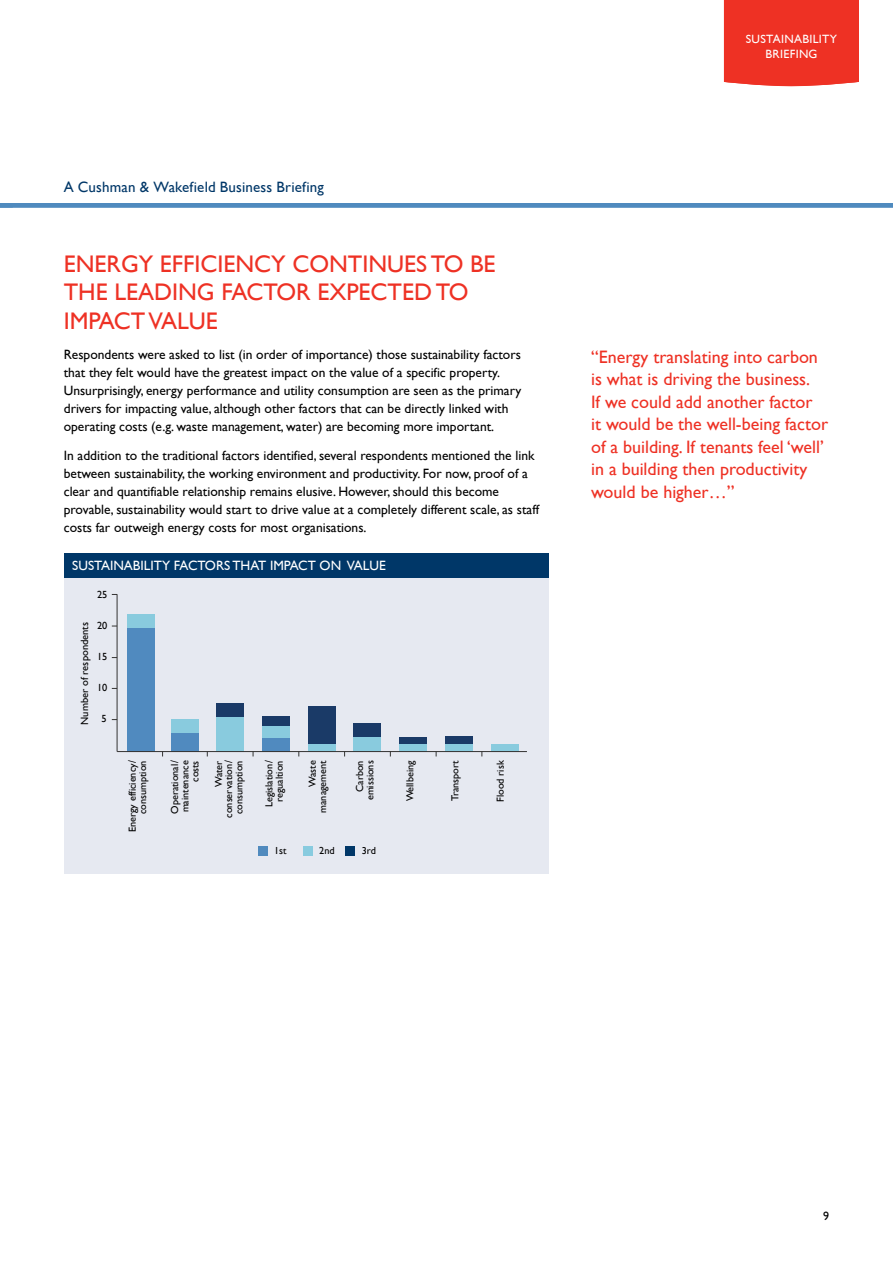
<style>
.page{position:relative;width:893px;height:1263px;background:#fff}
.page>*{position:absolute;margin:0;border:0;box-sizing:border-box;transform-origin:0 0}
.t1{font:24px/28.5px "Gill Sans";color:#ee3124}
.t2{font:18px/22.5px "Gill Sans";color:#ee3124}
.t3{font:15px "Gill Sans";letter-spacing:.01em;color:#003768}
.t4{font:13.5px/18px "Gill Sans";color:#000}
.t5{font:13.5px "Gill Sans";color:#fff}
.t6{font:12px/15px "Gill Sans";letter-spacing:.025em;color:#fff;text-align:center}
.t7{font:12px "Gill Sans";color:#000}
.t8{font:10.5px "Gill Sans";color:#000}
.t9{font:10.35px "Gill Sans";color:#010101}
.t10{font:10.2px/10.2px "Gill Sans";color:#000;text-align:right}
</style>
<div class="page">
<div style="left:64px;top:554px;width:485px;height:24px;background:#003768"></div>
<div style="left:64px;top:578px;width:485px;height:295px;background:#e6e9f1"></div>
<div style="left:258px;top:846px;width:10px;height:10px;background:#508abe"></div>
<div style="left:303px;top:846px;width:10px;height:9px;background:#88cbdf"></div>
<div style="left:346px;top:846px;width:9px;height:9px;background:#003768"></div>
<div style="left:172px;top:733px;width:27px;height:18px;background:#508abf"></div>
<div style="left:172px;top:719px;width:27px;height:14px;background:#89cbde"></div>
<div style="left:216px;top:703px;width:28px;height:14px;background:#1a3a67"></div>
<div style="left:127px;top:628px;width:27px;height:123px;background:#508abf"></div>
<div style="left:127px;top:615px;width:27px;height:13px;background:#89cbde"></div>
<div style="left:216px;top:717px;width:28px;height:34px;background:#89cbde"></div>
<div style="left:262px;top:737px;width:28px;height:14px;background:#508abf"></div>
<div style="left:262px;top:726px;width:28px;height:11px;background:#89cbde"></div>
<div style="left:262px;top:716px;width:28px;height:10px;background:#1a3a67"></div>
<div style="left:308px;top:743px;width:27px;height:8px;background:#89cbde"></div>
<div style="left:308px;top:706px;width:27px;height:37px;background:#1a3a67"></div>
<div style="left:354px;top:736px;width:27px;height:15px;background:#89cbde"></div>
<div style="left:354px;top:723px;width:27px;height:13px;background:#1a3a67"></div>
<div style="left:400px;top:744px;width:27px;height:7px;background:#89cbde"></div>
<div style="left:400px;top:737px;width:27px;height:7px;background:#1a3a67"></div>
<div style="left:445px;top:736px;width:28px;height:8px;background:#1a3a67"></div>
<div style="left:445px;top:744px;width:28px;height:7px;background:#89cbde"></div>
<div style="left:491px;top:744px;width:27px;height:7px;background:#89cbde"></div>
<svg style="left:477px;top:752px;width:6px;height:4px"></svg>
<hr style="left:117px;top:751px;width:409px;height:1px;background:#343333">
<svg style="left:111px;top:594px;width:7px;height:158px"></svg>
<div style="left:0;top:203px;width:893px;height:5px;background:#4f8abe"></div>
<div style="left:724px;top:0;width:135px;height:86px;background:#ee3124"></div>
<p class="t3" style="left:64px;top:179px;width:261px">A Cushman &amp; Wakefield Business Briefing</p>
<h1 class="t1" style="left:64px;top:249px;width:433px">ENERGY EFFICIENCY CONTINUES TO BE<br>THE LEADING FACTOR expected</h1>
<h1 class="t1" style="left:436px;top:278px;width:17px">to</h1>
<h1 class="t1" style="left:64px;top:306px;width:15px">impact</h1>
<h1 class="t1" style="left:148px;top:306px;width:71px">VALUE</h1>
<p class="t4" style="left:64px;top:346px;width:459px">Respondents were asked to list (in order of importance) those sustainability factors that they felt would have the greatest impact on the value of a specific property.<br>Unsurprisingly, energy performance and utility consumption are seen as the primary drivers for impacting value, although other factors that can be directly linked with operating costs (e.g. waste management, water) are becoming more important.</p>
<p class="t4" style="left:64px;top:447px;width:477px">In addition to the traditional factors identified, several respondents mentioned the link between sustainability, the working environment and productivity. For now, proof of a clear and quantifiable relationship remains elusive. However, should this become provable, sustainability would start to drive value at a completely different scale, as staff costs far outweigh energy costs for most organisations.</p>
<p class="t5" style="left:72px;top:558px;width:15px">Sustainability</p>
<p class="t5" style="left:174px;top:558px;width:9px">factors</p>
<p class="t5" style="left:232px;top:558px;width:10px">that</p>
<p class="t5" style="left:270px;top:558px;width:9px">impact</p>
<p class="t5" style="left:320px;top:558px;width:12px">on</p>
<p class="t5" style="left:347px;top:558px;width:9px">value</p>
<p class="t9" style="left:97px;top:588px;width:12px">25</p>
<p class="t9" style="left:97px;top:619px;width:12px">20</p>
<p class="t8" style="left:79px;top:725px;width:104px;rotate:-90deg">Number of respondents</p>
<p class="t10" style="left:104px;top:622px;width:7px">6</p>
<p class="t9" style="left:97px;top:651px;width:12px">15</p>
<p class="t9" style="left:97px;top:682px;width:12px">10</p>
<p class="t10" style="left:103px;top:684px;width:7px">3</p>
<p class="t9" style="left:101px;top:712px;width:7px">5</p>
<p class="t10" style="left:127px;top:832px;width:73px;rotate:-90deg">Energy efficiency/ consumption</p>
<p class="t10" style="left:213px;top:818px;width:59px;rotate:-90deg">Water conservation/ consumption</p>
<p class="t10" style="left:264px;top:807px;width:48px;text-align:center;rotate:-90deg">Legislation/ regualtion</p>
<p class="t10" style="left:307px;top:813px;width:54px;rotate:-90deg">Waste management</p>
<p class="t10" style="left:355px;top:800px;width:41px;rotate:-90deg">Carbon emissions</p>
<p class="t10" style="left:405px;top:801px;width:42px;rotate:-90deg">Wellbeing</p>
<p class="t10" style="left:450px;top:801px;width:42px;rotate:-90deg">Transport</p>
<p class="t10" style="left:495px;top:802px;width:43px;rotate:-90deg">Flood risk</p>
<p class="t10" style="left:274px;top:845px;width:14px">1st</p>
<p class="t10" style="left:319px;top:845px;width:17px">2nd</p>
<p class="t10" style="left:362px;top:845px;width:16px">3rd</p>
<p class="t10" style="left:170px;top:814px;width:55px;rotate:-90deg">Operational/ maintenance costs</p>
<p class="t6" style="left:740px;top:31px;width:105px">DOCUMENT TITLE</p>
<p class="t6" style="left:746px;top:31px;width:93px">SUSTAINABILITY<br>BRIEFING</p>
<h2 class="t2" style="left:591px;top:345px;width:239px">“Energy translating into carbon is what is driving the business.<br>If we could add another factor<br>it would be the well-being factor of a building. If tenants feel ‘well’ in a building then productivity would be higher…”</h2>
<p class="t7" style="left:823px;top:1209px;width:7px">9</p>
</div>
